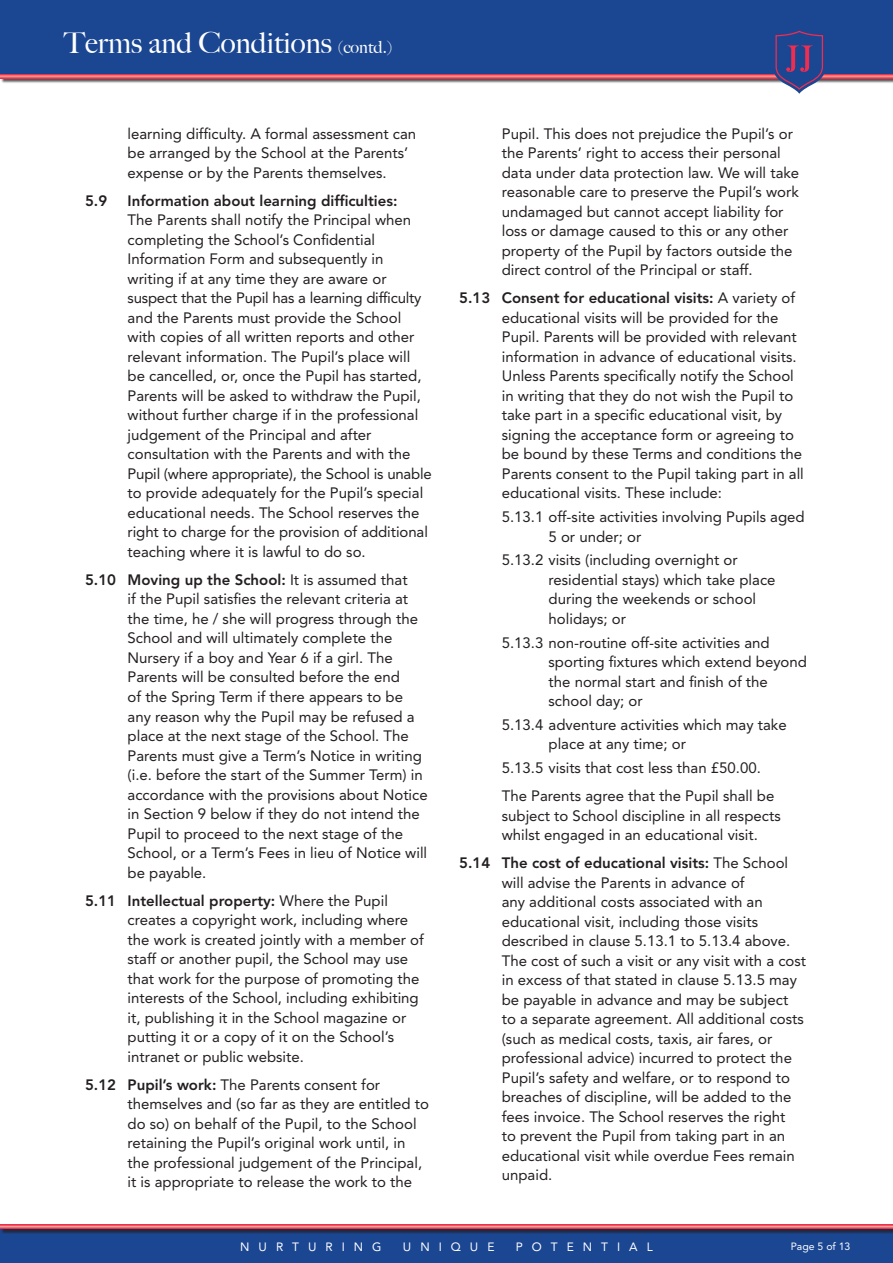
<style>
.page{position:relative;width:893px;height:1263px;background:#fff}
.page>*{position:absolute;margin:0;border:0;box-sizing:border-box;transform-origin:0 0}
.t1{font:500 28.95px "Big Caslon";color:#fff}
.t2{font:15px/19.5px "Avenir LT Std";color:#231f20}
.t3{font:800 15px "Avenir LT Std";color:#231f20}
.t4{font:12px "Avenir LT Std";letter-spacing:.75em;color:#fff}
.t5{font:10.5px "Avenir LT Std";color:#fff}
.s1{font-size:16.95px}
.s2{font-weight:800}
</style>
<div class="page">
<div style="left:0;top:1229px;width:893px;height:34px;background:#1b4692"></div>
<div style="left:1px;top:1226px;width:892px;height:8px;background:#231f20;opacity:.75"></div>
<svg style="left:0;top:1225px;width:893px;height:4px;background:#f1656e"></svg>
<div style="left:0;top:0;width:893px;height:77px;background:#1b4692"></div>
<div style="left:1px;top:75px;width:892px;height:8px;background:#231f20;opacity:.75"></div>
<svg style="left:0;top:74px;width:893px;height:5px;background:#f05967"></svg>
<svg style="left:773px;top:30px;width:53px;height:64px"></svg>
<h1 class="t1" style="left:64px;top:19px;width:330px">Terms and Conditions <span class="s1">(contd.)</span></h1>
<p class="t2" style="left:128px;top:124px;width:290px">learning difficulty. A formal assessment can be arranged by the School at the Parents’ expense or by the Parents themselves.</p>
<p class="t3" style="left:85px;top:192px;width:24px">5.9</p>
<p class="t3" style="left:128px;top:192px;width:272px">Information about learning difficulties:</p>
<p class="t2" style="left:128px;top:211px;width:306px">The Parents shall notify the Principal when completing the School’s Confidential Information Form and subsequently in writing if at any time they are aware or suspect that the Pupil has a learning difficulty and the Parents must provide the School with copies of all written reports and other relevant information. The Pupil’s place will<br>be cancelled, or, once the Pupil has started, Parents will be asked to withdraw the Pupil, without further charge if in the professional judgement of the Principal and after consultation with the Parents and with the Pupil (where appropriate), the School is unable to provide adequately for the Pupil’s special educational needs. The School reserves the right to charge for the provision of additional teaching where it is lawful to do so.</p>
<p class="t2" style="left:128px;top:570px;width:302px;text-indent:-43px"><span class="s2">5.10 Moving up the School:</span> It is assumed that<br>if the Pupil satisfies the relevant criteria at the time, he / she will progress through the School and will ultimately complete the Nursery if a boy and Year 6 if a girl. The Parents will be consulted before the end<br>of the Spring Term if there appears to be any reason why the Pupil may be refused a place at the next stage of the School. The Parents must give a Term’s Notice in writing (i.e. before the start of the Summer Term) in accordance with the provisions about Notice in Section 9 below if they do not intend the Pupil to proceed to the next stage of the School, or a Term’s Fees in lieu of Notice will be payable.</p>
<p class="t2" style="left:128px;top:891px;width:298px;text-indent:-43px"><span class="s2">5.11 Intellectual property:</span> Where the Pupil creates a copyright work, including where the work is created jointly with a member of staff or another pupil, the School may use that work for the purpose of promoting the interests of the School, including exhibiting it, publishing it in the School magazine or putting it or a copy of it on the School’s intranet or public website.</p>
<p class="t2" style="left:128px;top:1075px;width:303px;text-indent:-43px"><span class="s2">5.12 Pupil’s work:</span> The Parents consent for themselves and (so far as they are entitled to do so) on behalf of the Pupil, to the School retaining the Pupil’s original work until, in the professional judgement of the Principal, it is appropriate to release the work to the</p>
<p class="t2" style="left:502px;top:124px;width:299px">Pupil. This does not prejudice the Pupil’s or the Parents’ right to access their personal data under data protection law. We will take reasonable care to preserve the Pupil’s work undamaged but cannot accept liability for loss or damage caused to this or any other property of the Pupil by factors outside the direct control of the Principal or staff.</p>
<p class="t2" style="left:502px;top:289px;width:304px;text-indent:-43px"><span class="s2">5.13 Consent for educational visits:</span> A variety of educational visits will be provided for the Pupil. Parents will be provided with relevant information in advance of educational visits.<br>Unless Parents specifically notify the School in writing that they do not wish the Pupil to take part in a specific educational visit, by signing the acceptance form or agreeing to be bound by these Terms and conditions the Parents consent to the Pupil taking part in all educational visits. These include:</p>
<p class="t2" style="left:549px;top:507px;width:258px;text-indent:-47px">5.13.1 off-site activities involving Pupils aged<br>5 or under; or</p>
<p class="t2" style="left:549px;top:551px;width:229px;text-indent:-47px">5.13.2 visits (including overnight or residential stays) which take place during the weekends or school holidays; or</p>
<p class="t2" style="left:549px;top:633px;width:260px;text-indent:-47px">5.13.3 non-routine off-site activities and sporting fixtures which extend beyond the normal start and finish of the school day; or</p>
<p class="t2" style="left:549px;top:715px;width:240px;text-indent:-47px">5.13.4 adventure activities which may take place at any time; or</p>
<p class="t2" style="left:502px;top:754px;width:274px;line-height:28px">5.13.5 visits that cost less than £50.00.<br>The Parents agree that the Pupil shall be</p>
<p class="t2" style="left:502px;top:806px;width:280px">subject to School discipline in all respects whilst engaged in an educational visit.</p>
<p class="t2" style="left:502px;top:853px;width:306px;text-indent:-43px"><span class="s2">5.14 The cost of educational visits:</span> The School will advise the Parents in advance of<br>any additional costs associated with an educational visit, including those visits described in clause 5.13.1 to 5.13.4 above.<br>The cost of such a visit or any visit with a cost in excess of that stated in clause 5.13.5 may be payable in advance and may be subject to a separate agreement. All additional costs (such as medical costs, taxis, air fares, or professional advice) incurred to protect the Pupil’s safety and welfare, or to respond to breaches of discipline, will be added to the fees invoice. The School reserves the right<br>to prevent the Pupil from taking part in an educational visit while overdue Fees remain unpaid.</p>
<p class="t4" style="left:240px;top:1239px;width:143px">NURTURING</p>
<p class="t4" style="left:403px;top:1239px;width:93px">UNIQUE</p>
<p class="t4" style="left:516px;top:1239px;width:138px">POTENTIAL</p>
<p class="t5" style="left:791px;top:1240px;width:61px">Page 5 of 13</p>
</div>
